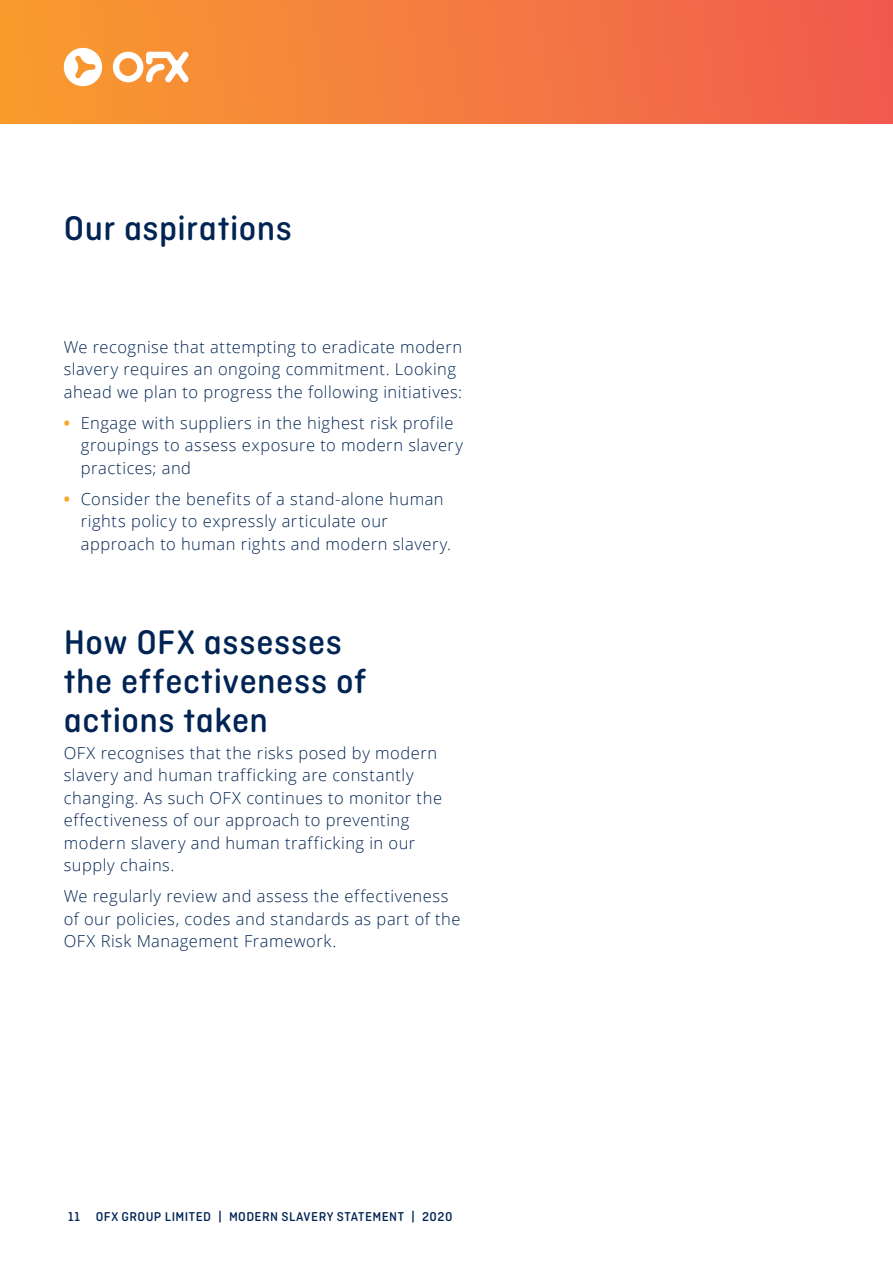
<style>
.page{position:relative;width:893px;height:1263px;background:#fff}
.page>*{position:absolute;margin:0;border:0;box-sizing:border-box;transform-origin:0 0}
.t1{font:500 36px/39px "Ciutadella Rounded";letter-spacing:.015em;color:#002453}
.t2{font:300 16.5px/22.5px "Open Sans";letter-spacing:.03em;color:#002453}
.t3{font:500 13.5px "Ciutadella Rounded";letter-spacing:.035em;color:#002453}
.s1{font-weight:700;color:#faa621}
</style>
<div class="page">
<div style="left:0;top:0;width:893px;height:123px;background:linear-gradient(to right,#f89d2f,#f05a4f)"></div>
<svg style="left:113px;top:51px;width:76px;height:32px"></svg>
<svg style="left:64px;top:48px;width:41px;height:38px"></svg>
<h1 class="t1" style="left:64px;top:208px;width:230px">Our aspirations</h1>
<p class="t2" style="left:64px;top:335px;width:400px">We recognise that attempting to eradicate modern slavery requires an ongoing commitment. Looking ahead we plan to progress the following initiatives:</p>
<p class="t2" style="left:81px;top:411px;width:384px;text-indent:-17px"><span class="s1">•</span> Engage with suppliers in the highest risk profile groupings to assess exposure to modern slavery practices; and</p>
<p class="t2" style="left:81px;top:487px;width:372px;text-indent:-17px"><span class="s1">•</span> Consider the benefits of a stand-alone human rights policy to expressly articulate our approach to human rights and modern slavery.</p>
<h1 class="t1" style="left:64px;top:623px;width:304px">How OFX assesses the effectiveness of actions taken</h1>
<p class="t2" style="left:64px;top:741px;width:380px">OFX recognises that the risks posed by modern slavery and human trafficking are constantly changing. As such OFX continues to monitor the effectiveness of our approach to preventing modern slavery and human trafficking in our supply chains.</p>
<p class="t2" style="left:64px;top:884px;width:398px">We regularly review and assess the effectiveness of our policies, codes and standards as part of the<br>OFX Risk Management Framework.</p>
<p class="t3" style="left:68px;top:1209px;width:386px">11 OFX GROUP LIMITED | MODERN SLAVERY STATEMENT | 2020</p>
</div>
